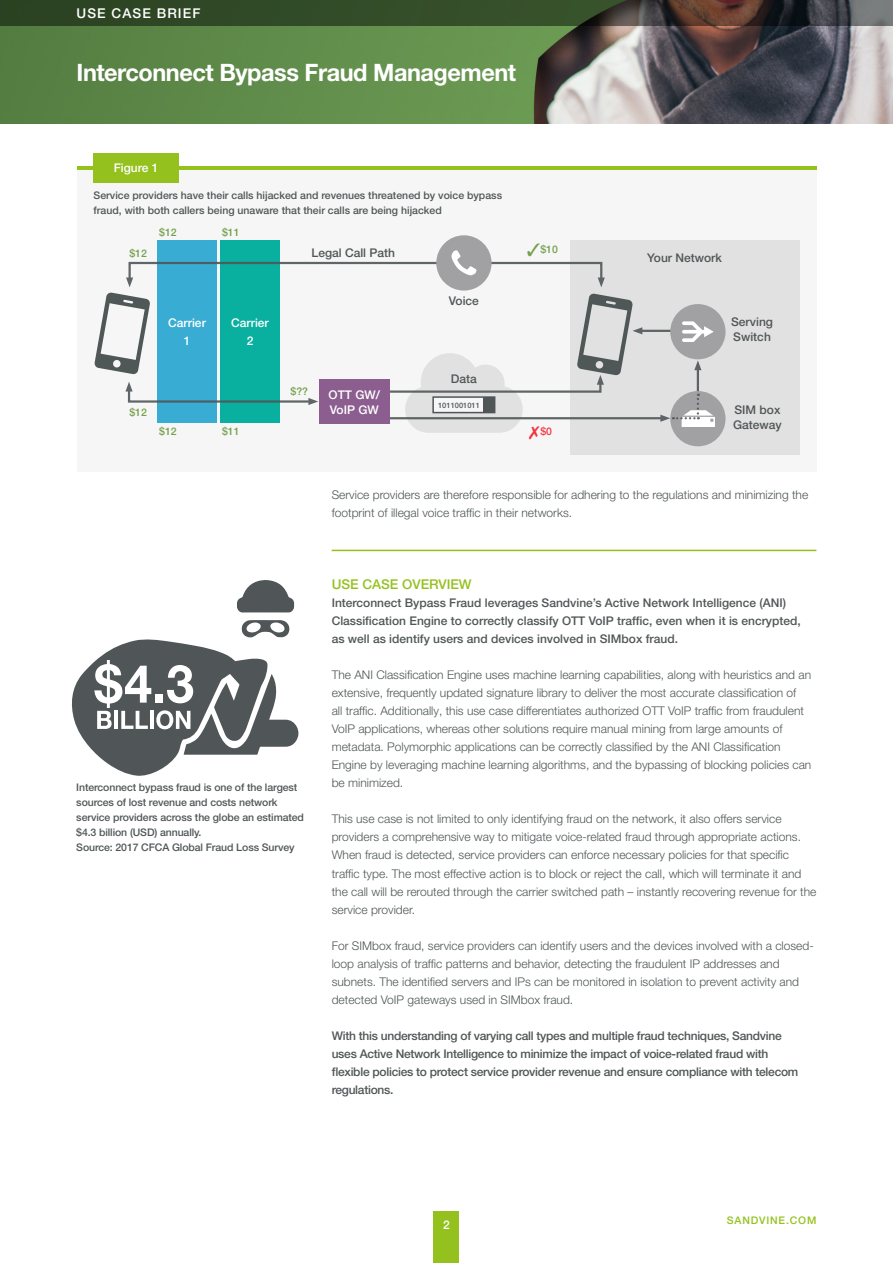
<style>
.page{position:relative;width:893px;height:1263px;background:#fff}
.page>*{position:absolute;margin:0;border:0;box-sizing:border-box;transform-origin:0 0}
.t1{font:700 24px "Helvetica Neue LT Pro";letter-spacing:-.02em;color:#fff}
.t2{font:500 13.5px "Helvetica Neue LT Pro";color:#95c11f}
.t3{font:500 13.5px "Helvetica Neue LT Pro";letter-spacing:.08em;color:#fff}
.t4{font:300 12px/18px "Helvetica Neue LT Pro";color:#505657}
.t5{font:500 12px/18px "Helvetica Neue LT Pro";color:#505657}
.t6{font:500 12px/18px "Helvetica Neue LT Pro";letter-spacing:-.02em;color:#505657}
.t7{font:500 12px/18px "Helvetica Neue LT Pro";color:#fff;text-align:center}
.t8{font:500 10.5px/15px "Helvetica Neue LT Pro";letter-spacing:-.01em;color:#505657}
.t9{font:500 10.5px "Helvetica Neue LT Pro";color:#74a04c}
.t10{font:500 10.5px "Helvetica Neue LT Pro";letter-spacing:.08em;color:#95c11f}
.t11{font:500 10.5px "Helvetica Neue LT Pro";color:#f33540}
.t12{font:500 7.5px "Helvetica Neue LT Pro";color:#505657}
</style>
<div class="page">
<hr style="left:332px;top:550px;width:484px;height:1px;background:#95c11f">
<div style="left:434px;top:1212px;width:25px;height:51px;background:#95c11f"></div>
<svg style="left:237px;top:580px;width:57px;height:32px"></svg>
<svg style="left:71px;top:620px;width:228px;height:156px"></svg>
<div style="left:77px;top:169px;width:739px;height:303px;background:#f6f6f6"></div>
<hr style="left:77px;top:166px;width:739px;height:3px;background:#95c11f">
<div style="left:94px;top:153px;width:85px;height:30px;background:#95c11f"></div>
<div style="left:570px;top:240px;width:229px;height:215px;background:#e2e1e2"></div>
<div style="left:157px;top:240px;width:60px;height:183px;background:#38acd2"></div>
<div style="left:220px;top:240px;width:60px;height:183px;background:#09b0a0"></div>
<hr style="left:334px;top:417px;width:328px;height:2px;background:#505657">
<div style="left:128px;top:262px;width:474px;height:19px;border:2px solid #505657"></div>
<svg style="left:94px;top:277px;width:56px;height:97px"></svg>
<svg style="left:598px;top:277px;width:7px;height:10px"></svg>
<div style="left:436px;top:235px;width:56px;height:56px;background:#a1a1a3;border-radius:50%"></div>
<svg style="left:451px;top:250px;width:25px;height:25px"></svg>
<svg style="left:125px;top:382px;width:193px;height:23px"></svg>
<div style="left:319px;top:379px;width:71px;height:45px;background:#8b5e8f"></div>
<hr style="left:697px;top:368px;width:2px;height:70px;background:#505657">
<svg style="left:694px;top:360px;width:7px;height:10px"></svg>
<hr style="left:640px;top:330px;width:71px;height:2px;background:#505657">
<div style="left:670px;top:391px;width:55px;height:55px;background:#a1a1a3;border-radius:50%"></div>
<svg style="left:660px;top:394px;width:55px;height:33px"></svg>
<div style="left:670px;top:304px;width:55px;height:55px;background:#a1a1a3;border-radius:50%"></div>
<svg style="left:682px;top:321px;width:32px;height:21px"></svg>
<img style="left:0;top:26px;width:893px;height:97px">
<svg style="left:0;top:0;width:893px;height:26px;fill:#334929"></svg>
<svg style="left:390px;top:293px;width:252px;height:140px"></svg>
<p class="t3" style="left:77px;top:5px;width:125px">USE CASE BRIEF</p>
<h1 class="t1" style="left:77px;top:57px;width:441px">Interconnect Bypass Fraud Management</h1>
<p class="t7" style="left:114px;top:159px;width:46px">Figure 1</p>
<p class="t8" style="left:94px;top:187px;width:410px">Service providers have their calls hijacked and revenues threatened by voice bypass fraud, with both callers being unaware that their calls are being hijacked</p>
<p class="t9" style="left:129px;top:247px;width:19px">$12</p>
<p class="t9" style="left:159px;top:226px;width:19px">$12</p>
<p class="t9" style="left:222px;top:226px;width:19px">$11</p>
<p class="t7" style="left:168px;top:314px;width:39px">Carrier<br>1</p>
<p class="t7" style="left:231px;top:314px;width:39px">Carrier<br>2</p>
<p class="t9" style="left:129px;top:406px;width:19px">$12</p>
<p class="t9" style="left:159px;top:425px;width:19px">$12</p>
<p class="t9" style="left:222px;top:425px;width:19px">$11</p>
<p class="t5" style="left:311px;top:244px;width:85px">Legal Call Path</p>
<p class="t9" style="left:527px;top:243px;width:32px">✓$10</p>
<p class="t5" style="left:449px;top:291px;width:32px">Voice</p>
<p class="t9" style="left:291px;top:385px;width:19px">$??</p>
<p class="t7" style="left:329px;top:387px;width:53px;line-height:15px;text-align:left">OTT GW/<br>VoIP GW</p>
<p class="t5" style="left:451px;top:369px;width:28px">Data</p>
<p class="t12" style="left:438px;top:400px;width:43px">1011001011</p>
<p class="t11" style="left:540px;top:425px;width:13px">$0</p>
<p class="t5" style="left:647px;top:248px;width:76px">Your Network</p>
<p class="t5" style="left:731px;top:314px;width:43px;line-height:15px">Serving<br>Switch</p>
<p class="t5" style="left:733px;top:402px;width:50px;line-height:15px">SIM box<br>Gateway</p>
<p class="t4" style="left:332px;top:486px;width:478px">Service providers are therefore responsible for adhering to the regulations and minimizing the footprint of illegal voice traffic in their networks.</p>
<p class="t8" style="left:76px;top:780px;width:229px">Interconnect bypass fraud is one of the largest sources of lost revenue and costs network service providers across the globe an estimated $4.3 billion (USD) annually.<br>Source: 2017 CFCA Global Fraud Loss Survey</p>
<p class="t2" style="left:332px;top:576px;width:142px">USE CASE OVERVIEW</p>
<p class="t5" style="left:332px;top:594px;width:471px">Interconnect Bypass Fraud leverages Sandvine’s Active Network Intelligence (ANI)<br>Classification Engine to correctly classify OTT VoIP traffic, even when it is encrypted, as well as identify users and devices involved in SIMbox fraud.</p>
<p class="t4" style="left:332px;top:666px;width:481px">The ANI Classification Engine uses machine learning capabilities, along with heuristics and an extensive, frequently updated signature library to deliver the most accurate classification of<br>all traffic. Additionally, this use case differentiates authorized OTT VoIP traffic from fraudulent VoIP applications, whereas other solutions require manual mining from large amounts of metadata. Polymorphic applications can be correctly classified by the ANI Classification Engine by leveraging machine learning algorithms, and the bypassing of blocking policies can be minimized.</p>
<p class="t4" style="left:332px;top:810px;width:486px">This use case is not limited to only identifying fraud on the network, it also offers service providers a comprehensive way to mitigate voice-related fraud through appropriate actions.<br>When fraud is detected, service providers can enforce necessary policies for that specific traffic type. The most effective action is to block or reject the call, which will terminate it and the call will be rerouted through the carrier switched path – instantly recovering revenue for the service provider.</p>
<p class="t4" style="left:332px;top:936px;width:484px">For SIMbox fraud, service providers can identify users and the devices involved with a closed&shy;loop analysis of traffic patterns and behavior, detecting the fraudulent IP addresses and subnets. The identified servers and IPs can be monitored in isolation to prevent activity and detected VoIP gateways used in SIMbox fraud.</p>
<p class="t6" style="left:332px;top:1026px;width:468px">With this understanding of varying call types and multiple fraud techniques, Sandvine uses Active Network Intelligence to minimize the impact of voice-related fraud with flexible policies to protect service provider revenue and ensure compliance with telecom regulations.</p>
<p class="t7" style="left:443px;top:1215px;width:8px">2</p>
<p class="t10" style="left:727px;top:1214px;width:91px">SANDVINE.COM</p>
</div>
